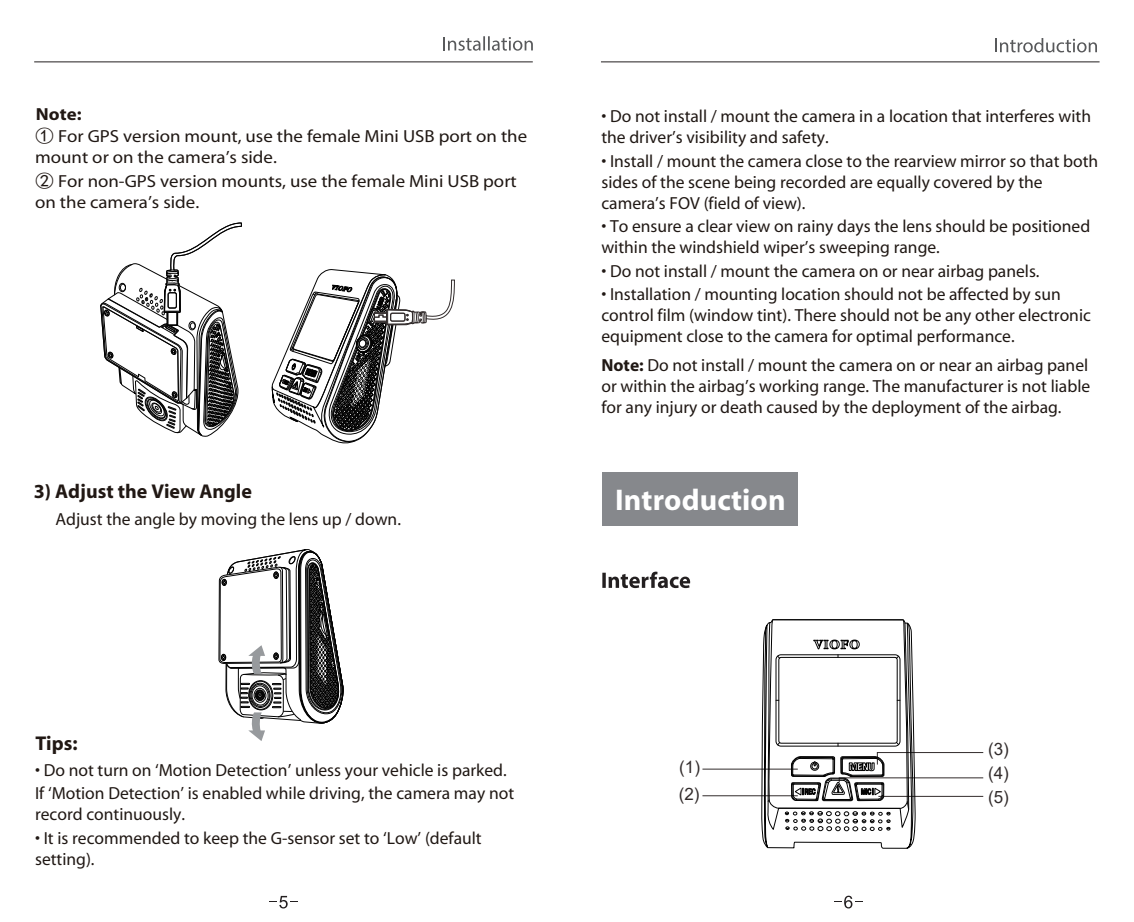
<style>
.page{position:relative;width:1134px;height:922px;background:#fff}
.page>*{position:absolute;margin:0;border:0;box-sizing:border-box;transform-origin:0 0}
.t1{font:700 30px "Myriad";letter-spacing:.005em;color:#fff}
.t2{font:700 20px "Myriad";color:#211814}
.t3{font:17.5px/21px "Myriad";color:#201814}
.t4{font:17.5px/21px "Myriad";color:#201814;scale:1.08 1}
.t5{font:700 17.5px "Myriad";color:#211814;scale:1.08 1}
.t6{font:17px/23.8px "Arial";color:#322c2c}
.s1{font-family:"Sim Hei"}
.s2{font-family:"Myriad Pro";font-weight:700}
</style>
<div class="page">
<svg style="left:995px;top:38px;width:102px;height:14px"></svg>
<svg style="left:602px;top:571px;width:88px;height:17px"></svg>
<div style="left:602px;top:472px;width:196px;height:54px;background:#86888c"></div>
<hr style="left:702px;top:768px;width:96px;height:1px;background:#322c2c">
<hr style="left:702px;top:795px;width:96px;height:1px;background:#322c2c">
<svg style="left:761px;top:619px;width:223px;height:230px"></svg>
<svg style="left:834px;top:895px;width:29px;height:13px"></svg>
<hr style="left:601px;top:61px;width:498px;height:1px;background:#231f20">
<svg style="left:269px;top:895px;width:29px;height:13px"></svg>
<hr style="left:34px;top:61px;width:499px;height:1px;background:#231f20">
<svg style="left:443px;top:36px;width:90px;height:15px"></svg>
<svg style="left:101px;top:222px;width:354px;height:519px"></svg>
<p class="t5" style="left:36px;top:105px;width:44px">Note:</p>
<p class="t4" style="left:35px;top:127px;width:457px"><span class="s1">①</span> For GPS version mount, use the female Mini USB port on the mount or on the camera’s side.</p>
<p class="t4" style="left:35px;top:171px;width:447px"><span class="s1">②</span> For non-GPS version mounts, use the female Mini USB port on the camera’s side.</p>
<p class="t2" style="left:34px;top:481px;width:220px">3) Adjust the View Angle</p>
<p class="t3" style="left:55px;top:509px;width:347px">Adjust the angle by moving the lens up / down.</p>
<p class="t3" style="left:601px;top:106px;width:491px">• Do not install / mount the camera in a location that interferes with the driver’s visibility and safety.</p>
<p class="t3" style="left:601px;top:151px;width:498px">• Install / mount the camera close to the rearview mirror so that both sides of the scene being recorded are equally covered by the camera’s FOV (field of view).</p>
<p class="t3" style="left:601px;top:216px;width:490px">• To ensure a clear view on rainy days the lens should be positioned within the windshield wiper’s sweeping range.</p>
<p class="t3" style="left:601px;top:261px;width:440px">• Do not install / mount the camera on or near airbag panels.</p>
<p class="t3" style="left:601px;top:284px;width:491px">• Installation / mounting location should not be affected by sun control film (window tint). There should not be any other electronic equipment close to the camera for optimal performance.</p>
<p class="t3" style="left:601px;top:355px;width:490px;text-align:justify"><span class="s2">Note:</span> Do not install / mount the camera on or near an airbag panel or within the airbag’s working range. The manufacturer is not liable for any injury or death caused by the deployment of the airbag.</p>
<h1 class="t1" style="left:615px;top:484px;width:172px">Introduction</h1>
<p class="t2" style="left:35px;top:732px;width:44px">Tips:</p>
<p class="t3" style="left:35px;top:758px;width:481px;line-height:23.5px">• Do not turn on ‘Motion Detection’ unless your vehicle is parked.<br>If ‘Motion Detection’ is enabled while driving, the camera may not</p>
<p class="t3" style="left:35px;top:804px;width:151px">record continuously.</p>
<p class="t3" style="left:35px;top:828px;width:448px">• It is recommended to keep the G-sensor set to ‘Low’ (default setting).</p>
<p class="t6" style="left:679px;top:753px;width:23px;line-height:27px">(1) (2)</p>
<p class="t6" style="left:988px;top:737px;width:22px;text-align:justify">(3) (4) (5)</p>
</div>
